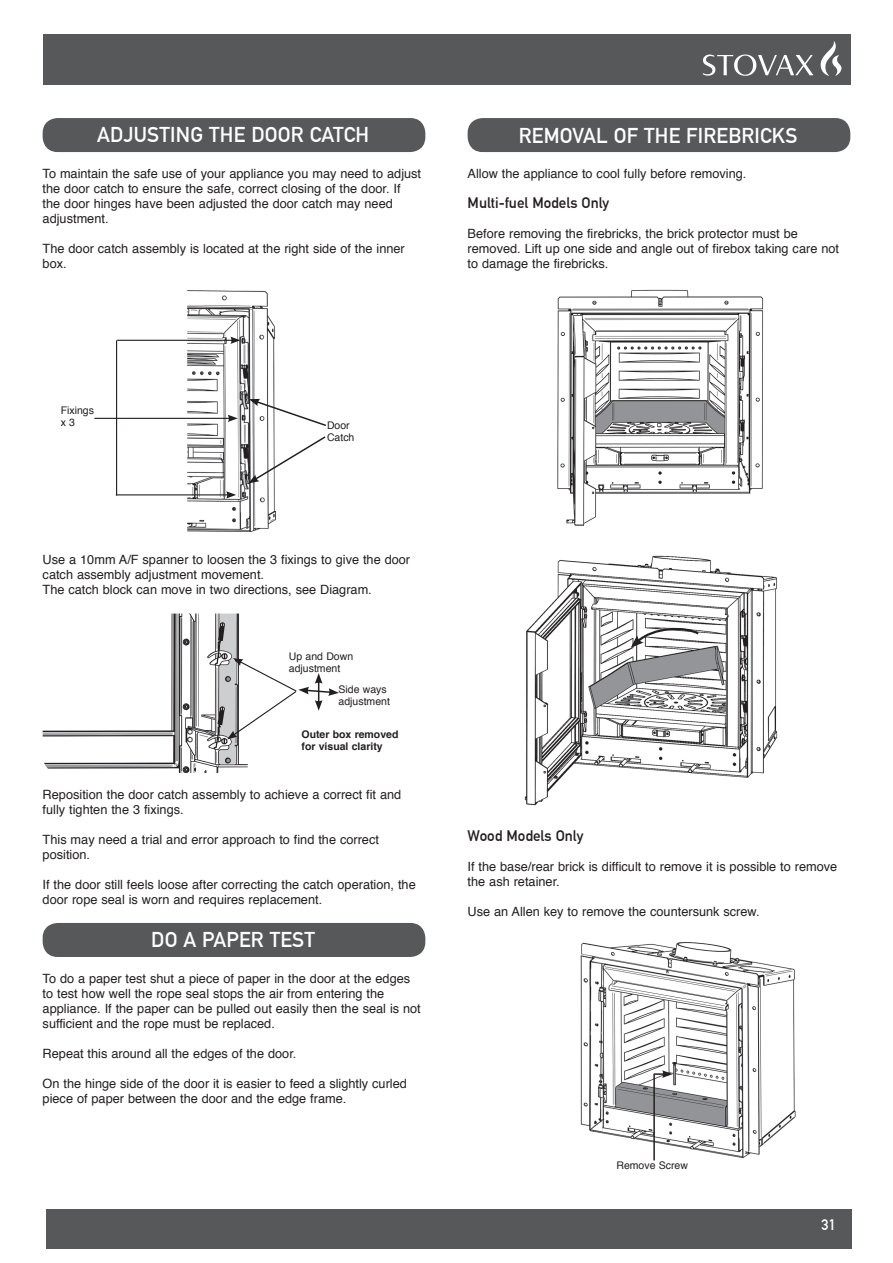
<style>
.page{position:relative;width:893px;height:1263px;background:#fff}
.page>*{position:absolute;margin:0;border:0;box-sizing:border-box;transform-origin:0 0}
.t1{font:700 21px "DIN Alternate";letter-spacing:.01em;color:#fff}
.t2{font:700 15px "DIN Alternate";color:#231f20}
.t3{font:700 15px "DIN Alternate";color:#fff}
.t4{font:12.75px/15px "Helvetica";color:#231f20}
.t5{font:10.5px/12px "Helvetica";color:#231f20}
.t6{font:700 10.5px/12.6px "Helvetica";color:#231f20}
</style>
<div class="page">
<div style="left:43px;top:35px;width:807px;height:50px;background:#57585a"></div>
<div style="left:46px;top:1209px;width:805px;height:39px;background:#57585a"></div>
<img style="left:821px;top:41px;width:13px;height:35px">
<div style="left:43px;top:118px;width:382px;height:34px;background:#57585a;border-radius:15px"></div>
<img style="left:187px;top:291px;width:88px;height:240px">
<svg style="left:249px;top:399px;width:77px;height:28px"></svg>
<svg style="left:248px;top:435px;width:78px;height:48px"></svg>
<hr style="left:117px;top:340px;width:116px;height:1px;background:#231f20">
<svg style="left:230px;top:337px;width:10px;height:7px"></svg>
<hr style="left:94px;top:418px;width:136px;height:1px;background:#231f20">
<svg style="left:228px;top:415px;width:10px;height:7px"></svg>
<hr style="left:116px;top:494px;width:113px;height:1px;background:#231f20">
<svg style="left:226px;top:491px;width:10px;height:7px"></svg>
<hr style="left:116px;top:340px;width:1px;height:155px;background:#231f20">
<img style="left:43px;top:613px;width:205px;height:160px">
<svg style="left:227px;top:658px;width:112px;height:81px"></svg>
<div style="left:43px;top:923px;width:382px;height:34px;background:#57585a;border-radius:15px"></div>
<div style="left:468px;top:118px;width:382px;height:34px;background:#57585a;border-radius:15px"></div>
<img style="left:557px;top:289px;width:207px;height:237px">
<img style="left:525px;top:556px;width:253px;height:249px">
<svg style="left:631px;top:626px;width:70px;height:22px"></svg>
<img style="left:580px;top:942px;width:216px;height:219px">
<svg style="left:654px;top:1070px;width:19px;height:8px"></svg>
<hr style="left:653px;top:1074px;width:2px;height:86px;background:#231f20">
<h1 class="t1" style="left:97px;top:118px;width:274px">ADJUSTING THE DOOR CATCH</h1>
<p class="t4" style="left:43px;top:166px;width:380px">To maintain the safe use of your appliance you may need to adjust the door catch to ensure the safe, correct closing of the door. If the door hinges have been adjusted the door catch may need adjustment.</p>
<p class="t4" style="left:43px;top:241px;width:364px">The door catch assembly is located at the right side of the inner box.</p>
<h1 class="t1" style="left:519px;top:120px;width:280px">REMOVAL OF THE FIREBRICKS</h1>
<p class="t4" style="left:468px;top:166px;width:280px">Allow the appliance to cool fully before removing.</p>
<p class="t2" style="left:468px;top:191px;width:143px">Multi-fuel Models Only</p>
<p class="t4" style="left:468px;top:226px;width:373px">Before removing the firebricks, the brick protector must be removed. Lift up one side and angle out of firebox taking care not to damage the firebricks.</p>
<p class="t5" style="left:61px;top:405px;width:35px">Fixings x 3</p>
<p class="t5" style="left:327px;top:420px;width:29px">Door<br>Catch</p>
<p class="t4" style="left:43px;top:553px;width:369px">Use a 10mm A/F spanner to loosen the 3 fixings to give the door catch assembly adjustment movement.<br>The catch block can move in two directions, see Diagram.</p>
<p class="t5" style="left:289px;top:650px;width:66px;line-height:12.6px">Up and Down adjustment</p>
<p class="t5" style="left:339px;top:683px;width:53px;line-height:12.6px">Side ways adjustment</p>
<p class="t6" style="left:302px;top:728px;width:98px">Outer box removed for visual clarity</p>
<p class="t4" style="left:43px;top:787px;width:360px">Reposition the door catch assembly to achieve a correct fit and fully tighten the 3 fixings.</p>
<p class="t4" style="left:43px;top:832px;width:338px">This may need a trial and error approach to find the correct position.</p>
<p class="t4" style="left:43px;top:877px;width:375px">If the door still feels loose after correcting the catch operation, the door rope seal is worn and requires replacement.</p>
<h1 class="t1" style="left:151px;top:923px;width:165px">DO A PAPER TEST</h1>
<p class="t4" style="left:43px;top:971px;width:380px">To do a paper test shut a piece of paper in the door at the edges to test how well the rope seal stops the air from entering the appliance. If the paper can be pulled out easily then the seal is not sufficient and the rope must be replaced.</p>
<p class="t4" style="left:43px;top:1046px;width:255px">Repeat this around all the edges of the door.</p>
<p class="t4" style="left:43px;top:1076px;width:366px">On the hinge side of the door it is easier to feed a slightly curled piece of paper between the door and the edge frame.</p>
<p class="t2" style="left:468px;top:824px;width:117px">Wood Models Only</p>
<p class="t4" style="left:468px;top:859px;width:371px">If the base/rear brick is difficult to remove it is possible to remove the ash retainer.</p>
<p class="t4" style="left:468px;top:904px;width:294px">Use an Allen key to remove the countersunk screw.</p>
<p class="t5" style="left:616px;top:1160px;width:73px">Remove Screw</p>
<p class="t3" style="left:821px;top:1213px;width:16px">31</p>
</div>
